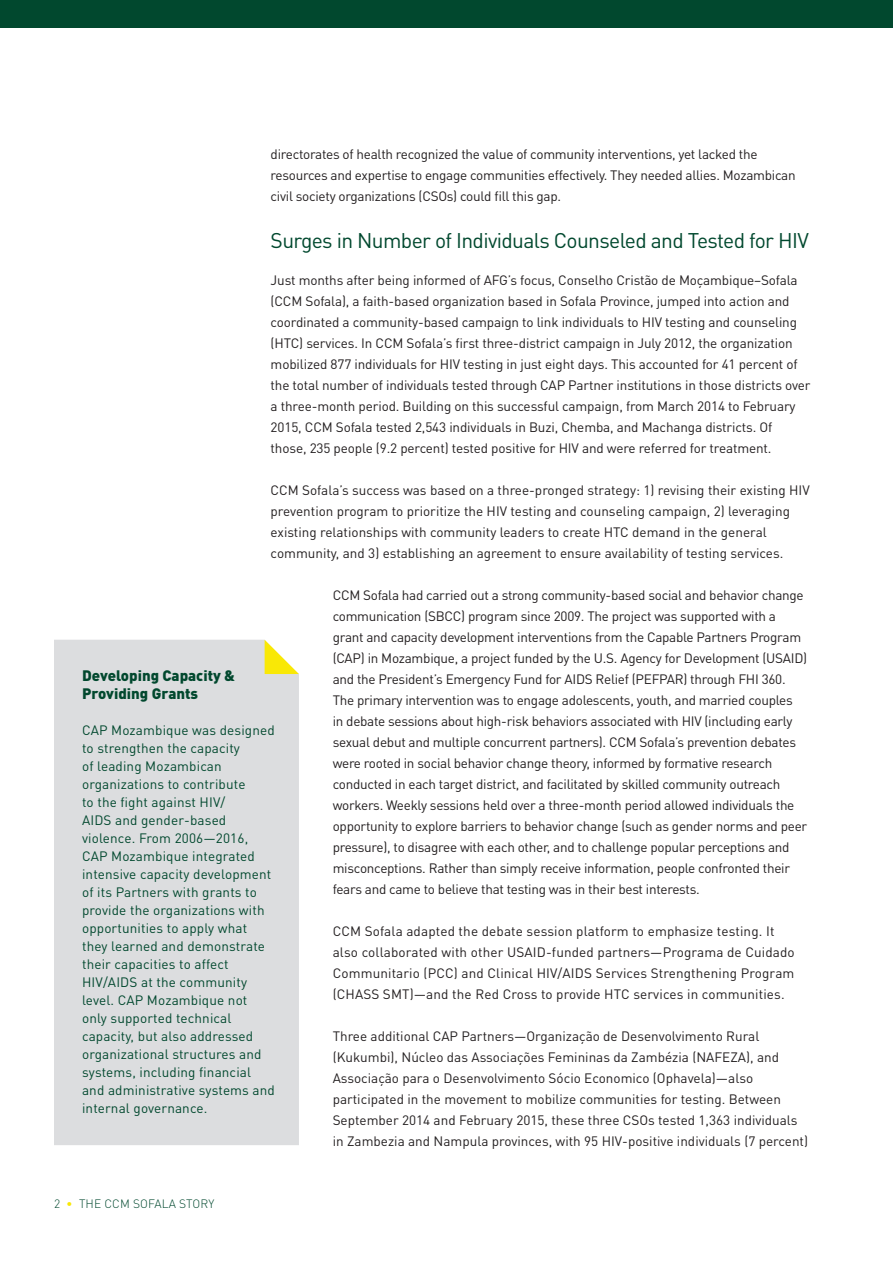
<style>
.page{position:relative;width:893px;height:1263px;background:#fff}
.page>*{position:absolute;margin:0;border:0;box-sizing:border-box;transform-origin:0 0}
.Heading_1{font:21px "DIN Pro";letter-spacing:-.03em;color:#01482e}
.t1{font:900 15px/18px "DIN Pro";color:#01482e}
.Body_Copy{font:13.5px/21px "DIN Pro";letter-spacing:-.01em;color:#231f20}
.Sidebar_Body_Copy{font:13.5px/18px "DIN Pro";letter-spacing:.01em;color:#01482e}
.Body_Copy-2{font:13.5px/21px "DIN Pro";letter-spacing:.01em;color:#231f20}
.t2{font:300 12px "DINOT";letter-spacing:.01em;color:#01482e}
.s1{color:#f9e806}
</style>
<div class="page">
<div style="left:0;top:0;width:893px;height:27px;background:#01482e"></div>
<div style="left:54px;top:640px;width:245px;height:505px;background:#dcdddf"></div>
<svg style="left:265px;top:640px;width:34px;height:34px"></svg>
<p class="Body_Copy" style="left:271px;top:143px;width:527px">directorates of health recognized the value of community interventions, yet lacked the resources and expertise to engage communities effectively. They needed allies. Mozambican civil society organizations (CSOs) could fill this gap.</p>
<p class="Heading_1" style="left:271px;top:226px;width:540px">Surges in Number of Individuals Counseled and Tested for HIV</p>
<p class="Body_Copy" style="left:271px;top:269px;width:541px">Just months after being informed of AFG’s focus, Conselho Cristão de Moçambique–Sofala (CCM Sofala), a faith-based organization based in Sofala Province, jumped into action and coordinated a community-based campaign to link individuals to HIV testing and counseling (HTC) services. In CCM Sofala’s first three-district campaign in July 2012, the organization mobilized 877 individuals for HIV testing in just eight days. This accounted for 41 percent of the total number of individuals tested through CAP Partner institutions in those districts over a three-month period. Building on this successful campaign, from March 2014 to February 2015, CCM Sofala tested 2,543 individuals in Buzi, Chemba, and Machanga districts. Of those, 235 people (9.2 percent) tested positive for HIV and were referred for treatment.</p>
<p class="Body_Copy" style="left:271px;top:479px;width:541px">CCM Sofala’s success was based on a three-pronged strategy: 1) revising their existing HIV prevention program to prioritize the HIV testing and counseling campaign, 2) leveraging existing relationships with community leaders to create HTC demand in the general community, and 3) establishing an agreement to ensure availability of testing services.</p>
<p class="Body_Copy" style="left:333px;top:584px;width:476px">CCM Sofala had carried out a strong community-based social and behavior change communication (SBCC) program since 2009. The project was supported with a grant and capacity development interventions from the Capable Partners Program (CAP) in Mozambique, a project funded by the U.S. Agency for Development (USAID) and the President’s Emergency Fund for AIDS Relief (PEFPAR) through FHI 360.<br>The primary intervention was to engage adolescents, youth, and married couples<br>in debate sessions about high-risk behaviors associated with HIV (including early sexual debut and multiple concurrent partners). CCM Sofala’s prevention debates were rooted in social behavior change theory, informed by formative research conducted in each target district, and facilitated by skilled community outreach workers. Weekly sessions held over a three-month period allowed individuals the opportunity to explore barriers to behavior change (such as gender norms and peer pressure), to disagree with each other, and to challenge popular perceptions and misconceptions. Rather than simply receive information, people confronted their fears and came to believe that testing was in their best interests.</p>
<p class="Body_Copy-2" style="left:333px;top:920px;width:464px">CCM Sofala adapted the debate session platform to emphasize testing. It also collaborated with other USAID-funded partners—Programa de Cuidado Communitario (PCC) and Clinical HIV/AIDS Services Strengthening Program (CHASS SMT)—and the Red Cross to provide HTC services in communities.</p>
<p class="Body_Copy" style="left:333px;top:1025px;width:477px">Three additional CAP Partners—Organização de Desenvolvimento Rural (Kukumbi), Núcleo das Associações Femininas da Zambézia (NAFEZA), and Associação para o Desenvolvimento Sócio Economico (Ophavela)—also participated in the movement to mobilize communities for testing. Between September 2014 and February 2015, these three CSOs tested 1,363 individuals in Zambezia and Nampula provinces, with 95 HIV-positive individuals (7 percent)</p>
<p class="t1" style="left:82px;top:666px;width:154px">Developing Capacity &amp;<br>Providing Grants</p>
<p class="Sidebar_Body_Copy" style="left:82px;top:721px;width:194px">CAP Mozambique was designed to strengthen the capacity<br>of leading Mozambican organizations to contribute<br>to the fight against HIV/<br>AIDS and gender-based violence. From 2006—2016,<br>CAP Mozambique integrated intensive capacity development of its Partners with grants to provide the organizations with opportunities to apply what they learned and demonstrate their capacities to affect<br>HIV/AIDS at the community level. CAP Mozambique not only supported technical capacity, but also addressed organizational structures and systems, including financial and administrative systems and internal governance.</p>
<p class="t2" style="left:54px;top:1196px;width:162px">2 <span class="s1">•</span> THE CCM SOFALA STORY</p>
</div>
